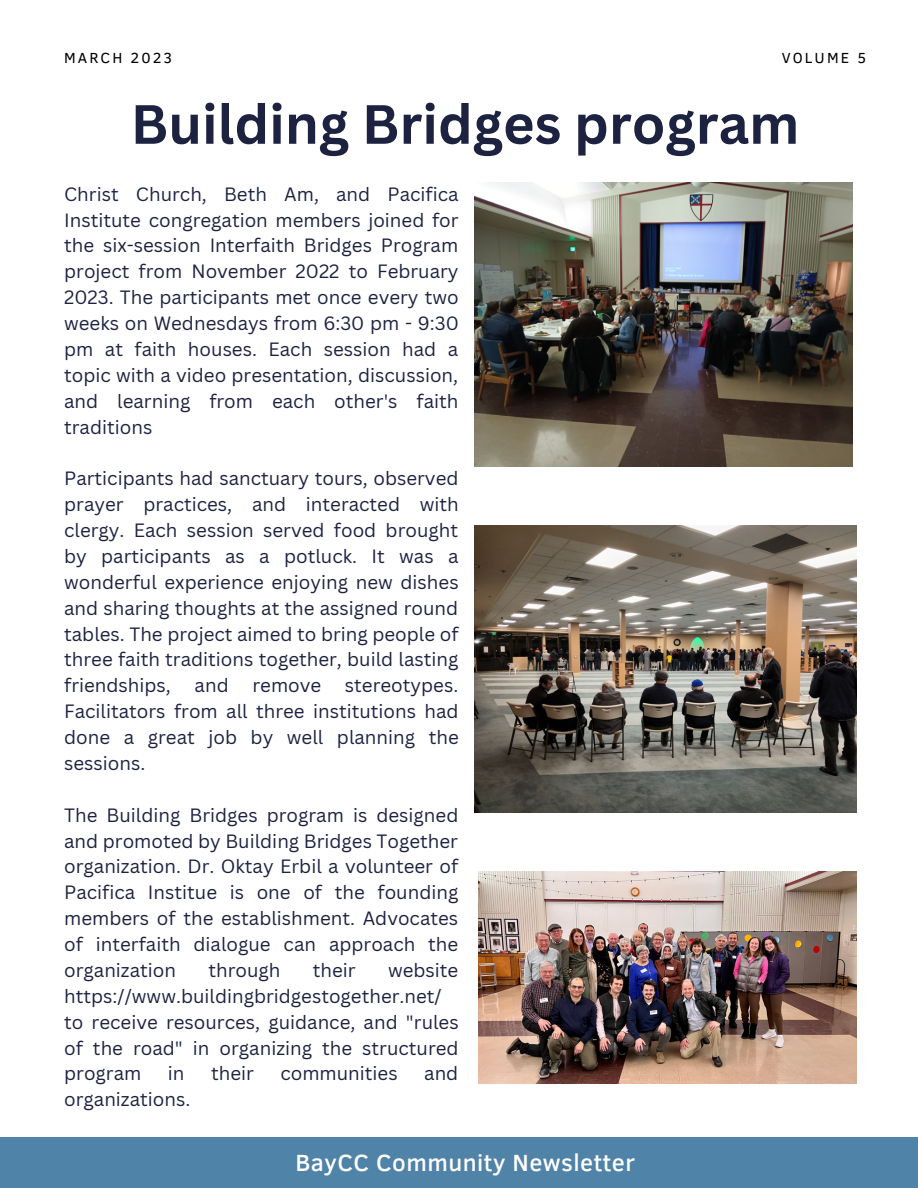
<style>
.page{position:relative;width:918px;height:1188px;background:#fff}
.page>*{position:absolute;margin:0;border:0;box-sizing:border-box;transform-origin:0 0}
.t1{font:700 54px "Canva Sans";color:#1d2241}
.t2{font:500 24px "Clear Sans";letter-spacing:.02em;color:#fffefe}
.t3{font:18.75px/25.8px "Canva Sans";color:#1d2241;text-align:justify}
.t4{font:15px "Clear Sans";letter-spacing:.14em;color:#000}
</style>
<div class="page">
<div style="left:0;top:1137px;width:918px;height:51px;background:#4f83a8"></div>
<img style="left:474px;top:183px;width:378px;height:283px">
<img style="left:474px;top:525px;width:383px;height:287px">
<img style="left:478px;top:871px;width:378px;height:213px">
<p class="t4" style="left:64px;top:47px;width:110px">MARCH 2023</p>
<p class="t4" style="left:782px;top:47px;width:86px">VOLUME 5</p>
<h1 class="t1" style="left:131px;top:86px;width:670px">Building Bridges program</h1>
<p class="t3" style="left:64px;top:180px;width:396px">Christ Church, Beth Am, and Pacifica Institute congregation members joined for the six-session Interfaith Bridges Program project from November 2022 to February 2023. The participants met once every two weeks on Wednesdays from 6:30 pm - 9:30 pm at faith houses. Each session had a topic with a video presentation, discussion, and learning from each other's faith traditions</p>
<p class="t3" style="left:64px;top:465px;width:396px">Participants had sanctuary tours, observed prayer practices, and interacted with clergy. Each session served food brought by participants as a potluck. It was a wonderful experience enjoying new dishes and sharing thoughts at the assigned round tables. The project aimed to bring people of three faith traditions together, build lasting friendships,</p>
<p class="t3" style="left:195px;top:672px;width:36px">and</p>
<p class="t3" style="left:252px;top:672px;width:70px">remove</p>
<p class="t3" style="left:64px;top:672px;width:396px;text-indent:281px">stereotypes.<br>Facilitators from all three institutions had done a great job by well planning the sessions.</p>
<p class="t3" style="left:64px;top:801px;width:396px">The Building Bridges program is designed and promoted by Building Bridges Together organization. Dr. Oktay Erbil a volunteer of Pacifica Institue is one of the founding members of the establishment. Advocates of interfaith dialogue can approach the organization</p>
<p class="t3" style="left:64px;top:957px;width:396px;text-align:left;text-indent:324px">website https://www.buildingbridgestogether.net/ to receive resources, guidance, and "rules of the road" in organizing the structured program</p>
<p class="t3" style="left:208px;top:957px;width:74px">through</p>
<p class="t3" style="left:313px;top:957px;width:44px">their</p>
<p class="t3" style="left:168px;top:1060px;width:18px">in</p>
<p class="t3" style="left:211px;top:1060px;width:44px">their</p>
<p class="t3" style="left:280px;top:1060px;width:119px">communities</p>
<p class="t3" style="left:424px;top:1060px;width:36px">and</p>
<p class="t3" style="left:64px;top:1086px;width:128px">organizations.</p>
<p class="t2" style="left:295px;top:1145px;width:341px">BayCC Community Newsletter</p>
</div>
